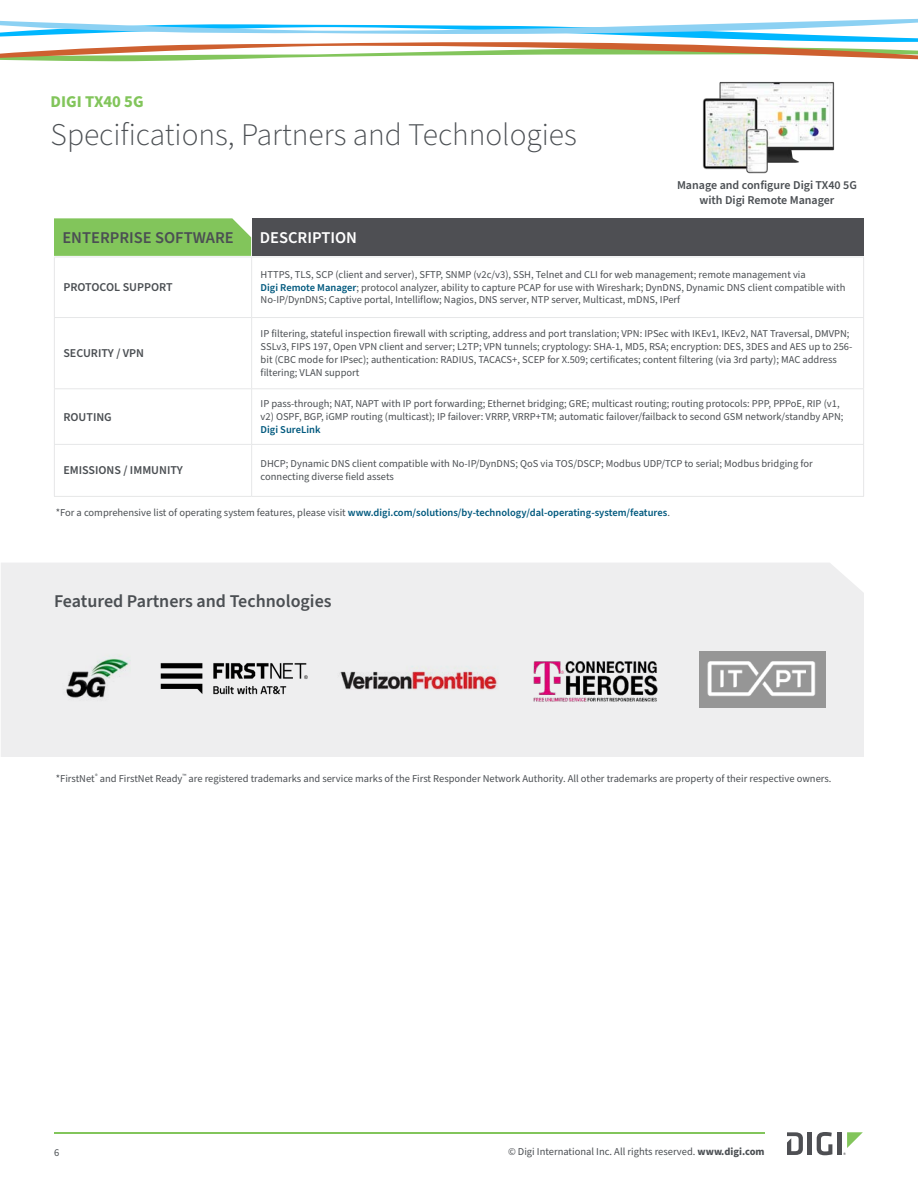
<style>
.page{position:relative;width:918px;height:1188px;background:#fff}
.page>*{position:absolute;margin:0;border:0;box-sizing:border-box;transform-origin:0 0}
.Intro_NEW{font:300 31.5px "Source Sans Pro";color:#4b4f53}
.Subhead_1_NEW{font:600 18px "Source Sans Pro";color:#4b4f53}
.t1{font:600 16.5px "Source Sans Pro";color:#4b4f53}
.t2{font:600 16.5px "Source Sans Pro";color:#fff}
.Intro_NEW-2{font:700 16.5px "Source Sans Pro";color:#82c55b}
.Table_-_Left_Column{font:600 12px/15px "Source Sans Pro";color:#4b4f53;text-align:center}
.Table_-_Body_Copy{font:10.5px/12.8px "Source Sans Pro";color:#4b4f53}
.Table_-_Body_Copy-2{font:600 10.5px "Source Sans Pro";color:#00597e}
.s1{font-weight:600;color:#00597e}
.s2{font-weight:400;color:#4b4f53}
.s3{font-weight:700}
</style>
<div class="page">
<hr style="left:54px;top:1132px;width:711px;height:2px;background:#82c55b">
<hr style="left:808px;top:1132px;width:4px;height:23px;background:#4e4f53">
<svg style="left:817px;top:1132px;width:15px;height:23px"></svg>
<hr style="left:837px;top:1132px;width:4px;height:23px;background:#4e4f53">
<svg style="left:787px;top:1132px;width:16px;height:23px"></svg>
<svg style="left:843px;top:1132px;width:20px;height:23px"></svg>
<svg style="left:0;top:18px;width:918px;height:44px"></svg>
<img style="left:702px;top:82px;width:133px;height:92px">
<svg style="left:54px;top:218px;width:197px;height:38px;background:#86c760"></svg>
<div style="left:252px;top:218px;width:612px;height:38px;background:#4e4f53"></div>
<hr style="left:863px;top:257px;width:1px;height:60px;background:#e6e7e8">
<hr style="left:863px;top:318px;width:1px;height:70px;background:#e6e7e8">
<hr style="left:54px;top:388px;width:198px;height:1px;background:#e6e7e8">
<hr style="left:252px;top:388px;width:612px;height:1px;background:#e6e7e8">
<hr style="left:863px;top:389px;width:1px;height:55px;background:#e6e7e8">
<hr style="left:54px;top:444px;width:198px;height:1px;background:#e6e7e8">
<hr style="left:252px;top:444px;width:612px;height:1px;background:#e6e7e8">
<hr style="left:863px;top:445px;width:1px;height:51px;background:#e6e7e8">
<hr style="left:54px;top:496px;width:198px;height:1px;background:#e6e7e8">
<hr style="left:252px;top:496px;width:612px;height:1px;background:#e6e7e8">
<hr style="left:252px;top:257px;width:612px;height:1px;background:#e6e7e8">
<hr style="left:252px;top:317px;width:612px;height:1px;background:#e6e7e8">
<hr style="left:54px;top:257px;width:198px;height:1px;background:#e6e7e8">
<hr style="left:54px;top:257px;width:1px;height:60px;background:#e6e7e8">
<hr style="left:251px;top:257px;width:1px;height:60px;background:#e6e7e8">
<hr style="left:54px;top:317px;width:198px;height:1px;background:#e6e7e8">
<hr style="left:54px;top:318px;width:1px;height:70px;background:#e6e7e8">
<hr style="left:251px;top:318px;width:1px;height:70px;background:#e6e7e8">
<hr style="left:54px;top:389px;width:1px;height:55px;background:#e6e7e8">
<hr style="left:251px;top:389px;width:1px;height:55px;background:#e6e7e8">
<hr style="left:54px;top:445px;width:1px;height:51px;background:#e6e7e8">
<hr style="left:251px;top:445px;width:1px;height:51px;background:#e6e7e8">
<div style="left:1px;top:563px;width:863px;height:194px;background:#eeeeef"></div>
<img style="left:153px;top:655px;width:162px;height:48px">
<img style="left:337px;top:655px;width:163px;height:51px">
<img style="left:63px;top:643px;width:68px;height:69px">
<img style="left:699px;top:651px;width:126px;height:56px">
<img style="left:529px;top:632px;width:148px;height:103px">
<p class="Intro_NEW-2" style="left:51px;top:90px;width:95px">DIGI TX40 5G</p>
<p class="Intro_NEW" style="left:51px;top:113px;width:528px">Specifications, Partners and Technologies</p>
<p class="Table_-_Left_Column" style="left:677px;top:178px;width:181px">Manage and configure Digi TX40 5G with Digi Remote Manager</p>
<p class="t1" style="left:62px;top:227px;width:173px">ENTERPRISE SOFTWARE</p>
<p class="t2" style="left:260px;top:226px;width:99px">DESCRIPTION</p>
<p class="Table_-_Left_Column" style="left:63px;top:280px;width:111px">PROTOCOL SUPPORT</p>
<p class="Table_-_Body_Copy" style="left:261px;top:268px;width:547px">HTTPS, TLS, SCP (client and server), SFTP, SNMP (v2c/v3), SSH, Telnet and CLI for web management; remote management via</p>
<p class="Table_-_Body_Copy" style="left:261px;top:281px;width:586px"><span class="s1">Digi Remote Manager</span>; protocol analyzer, ability to capture PCAP for use with Wireshark; DynDNS, Dynamic DNS client compatible with<br>No-IP/DynDNS; Captive portal, Intelliflow; Nagios, DNS server, NTP server, Multicast, mDNS, IPerf</p>
<p class="Table_-_Left_Column" style="left:63px;top:346px;width:82px">SECURITY / VPN</p>
<p class="Table_-_Left_Column" style="left:63px;top:409px;width:50px">ROUTING</p>
<p class="Table_-_Body_Copy" style="left:261px;top:328px;width:590px">IP filtering, stateful inspection firewall with scripting, address and port translation; VPN: IPSec with IKEv1, IKEv2, NAT Traversal, DMVPN;</p>
<p class="Table_-_Body_Copy" style="left:261px;top:341px;width:593px">SSLv3, FIPS 197, Open VPN client and server; L2TP; VPN tunnels; cryptology: SHA-1, MD5, RSA; encryption: DES, 3DES and AES up to 256- bit (CBC mode for IPsec); authentication: RADIUS, TACACS+, SCEP for X.509; certificates; content filtering (via 3rd party); MAC address filtering; VLAN support</p>
<p class="Table_-_Body_Copy" style="left:261px;top:398px;width:584px">IP pass-through; NAT, NAPT with IP port forwarding; Ethernet bridging; GRE; multicast routing; routing protocols: PPP, PPPoE, RIP (v1, v2) OSPF, BGP, iGMP routing (multicast); IP failover: VRRP, VRRP+TM; automatic failover/failback to second GSM network/standby APN;<br><span class="s1">Digi SureLink</span></p>
<p class="Table_-_Left_Column" style="left:63px;top:463px;width:121px">EMISSIONS / IMMUNITY</p>
<p class="Table_-_Body_Copy" style="left:261px;top:458px;width:554px">DHCP; Dynamic DNS client compatible with No-IP/DynDNS; QoS via TOS/DSCP; Modbus UDP/TCP to serial; Modbus bridging for connecting diverse field assets</p>
<p class="Table_-_Body_Copy-2" style="left:56px;top:506px;width:616px"><span class="s2">*For a comprehensive list of operating system features, please visit</span> www.digi.com/solutions/by-technology/dal-operating-system/features<span class="s2">.</span></p>
<p class="Subhead_1_NEW" style="left:54px;top:589px;width:279px">Featured Partners and Technologies</p>
<p class="Table_-_Body_Copy" style="left:56px;top:772px;width:777px">*FirstNet<sup>®</sup> and FirstNet Ready<sup>™</sup> are registered trademarks and service marks of the First Responder Network Authority. All other trademarks are property of their respective owners.</p>
<p class="Table_-_Body_Copy" style="left:54px;top:1146px;width:7px">6</p>
<p class="Table_-_Body_Copy" style="left:508px;top:1145px;width:258px">© Digi International Inc. All rights reserved. <span class="s3">www.digi.com</span></p>
</div>
